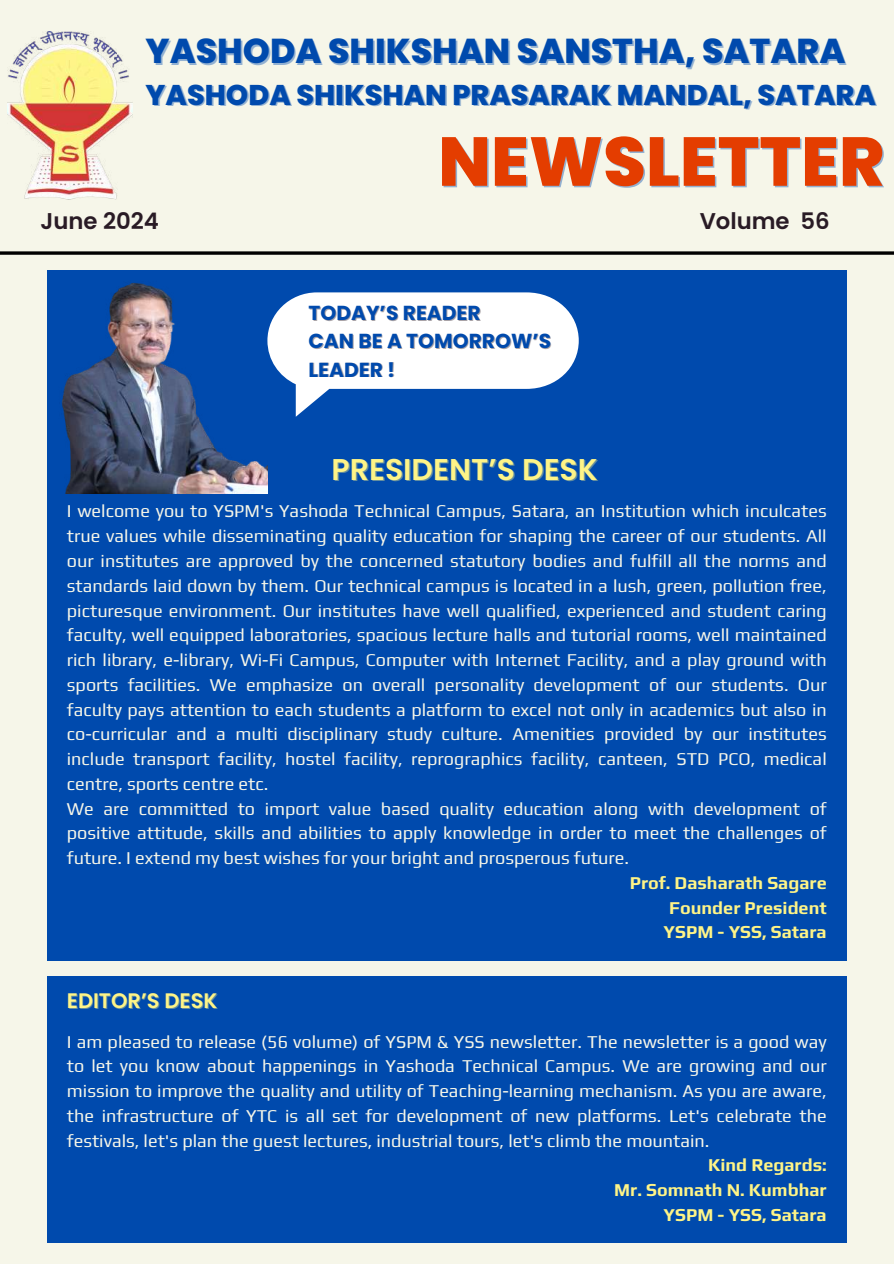
<style>
.page{position:relative;width:894px;height:1264px;background:#fff}
.page>*{position:absolute;margin:0;border:0;box-sizing:border-box;transform-origin:0 0}
.t1{font:800 69px "Poppins";color:#e43d00}
.t2{font:800 34.5px "Poppins";color:#004aad}
.t3{font:600 30px "Poppins";color:#fef487}
.t4{font:800 28.5px "Poppins";color:#004aad}
.t5{font:600 22.8px "Poppins";color:#291b25}
.t6{font:600 21px "Poppins";color:#fef487}
.t7{font:700 20.25px/28.2px "Poppins";color:#004aad}
.t8{font:18px/24.8px "Play";color:#f6f6e9}
.t9{font:700 18px/24.8px "Play";color:#fef487;text-align:right}
</style>
<div class="page">
<div style="left:0;top:0;width:893px;height:1263px;background:#f6f6e9"></div>
<div style="left:47px;top:270px;width:799px;height:690px;background:#004aad"></div>
<div style="left:47px;top:975px;width:799px;height:267px;background:#004aad"></div>
<svg style="left:0;top:251px;width:893px;height:4px;background:#252523"></svg>
<img style="left:8px;top:32px;width:125px;height:167px">
<svg style="left:267px;top:292px;width:311px;height:97px;background:#ecf1f9"></svg>
<img style="left:62px;top:282px;width:205px;height:211px">
<h2 class="t2" style="left:145px;top:27px;width:701px">YASHODA SHIKSHAN SANSTHA, SATARA</h2>
<h3 class="t4" style="left:145px;top:75px;width:731px">YASHODA SHIKSHAN PRASARAK MANDAL, SATARA</h3>
<h1 class="t1" style="left:438px;top:113px;width:448px">NEWSLETTER</h1>
<p class="t5" style="left:40px;top:205px;width:120px">June 2024</p>
<p class="t5" style="left:699px;top:205px;width:131px">Volume 56</p>
<p class="t7" style="left:308px;top:299px;width:244px">TODAY’S READER<br>CAN BE A TOMORROW’S<br>LEADER !</p>
<h3 class="t3" style="left:331px;top:448px;width:268px">PRESIDENT’S DESK</h3>
<p class="t8" style="left:67px;top:498px;width:761px">I welcome you to YSPM's Yashoda Technical Campus, Satara, an Institution which inculcates true values while disseminating quality education for shaping the career of our students. All our institutes are approved by the concerned statutory bodies and fulfill all the norms and standards laid down by them. Our technical campus is located in a lush, green, pollution free, picturesque environment. Our institutes have well qualified, experienced and student caring faculty, well equipped laboratories, spacious lecture halls and tutorial rooms, well maintained rich library, e-library, Wi-Fi Campus, Computer with Internet Facility, and a play ground with sports facilities. We emphasize on overall personality development of our students. Our faculty pays attention to each students a platform to excel not only in academics but also in co-curricular and a multi disciplinary study culture. Amenities provided by our institutes include transport facility, hostel facility, reprographics facility, canteen, STD PCO, medical centre, sports centre etc.<br>We are committed to import value based quality education along with development of positive attitude, skills and abilities to apply knowledge in order to meet the challenges of future. I extend my best wishes for your bright and prosperous future.</p>
<p class="t9" style="left:629px;top:870px;width:198px">Prof. Dasharath Sagare<br>Founder President<br>YSPM - YSS, Satara</p>
<p class="t6" style="left:67px;top:986px;width:152px">EDITOR’S DESK</p>
<p class="t8" style="left:67px;top:1028px;width:761px;text-align:justify">I am pleased to release (56 volume) of YSPM &amp; YSS newsletter. The newsletter is a good way to let you know about happenings in Yashoda Technical Campus. We are growing and our mission to improve the quality and utility of Teaching-learning mechanism. As you are aware, the infrastructure of YTC is all set for development of new platforms. Let's celebrate the festivals, let's plan the guest lectures, industrial tours, let's climb the mountain.</p>
<p class="t9" style="left:614px;top:1152px;width:214px">Kind Regards:<br>Mr. Somnath N. Kumbhar<br>YSPM - YSS, Satara</p>
</div>
